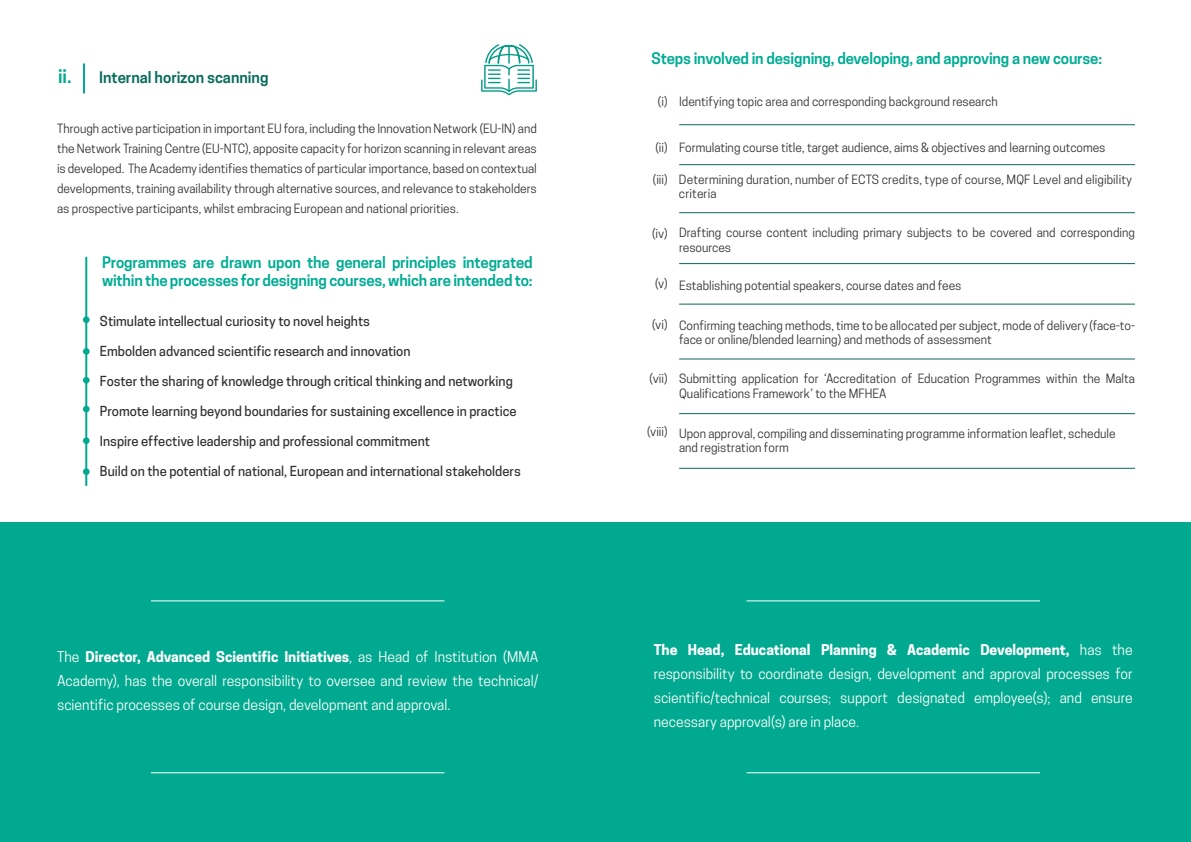
<style>
.page{position:relative;width:1191px;height:842px;background:#fff}
.page>*{position:absolute;margin:0;border:0;box-sizing:border-box;transform-origin:0 0}
.Title_3{font:600 18px "Cooper Hewitt";color:#00a98f}
.Title_3-2{font:600 15px/18px "Cooper Hewitt";letter-spacing:-.01em;color:#00ac94}
.Title_3-3{font:600 15px "Cooper Hewitt";letter-spacing:-.005em;color:#0a6c5d}
.Title_3-4{font:14px/24px "Cooper Hewitt";color:#fff;text-align:justify}
.Title_3-5{font:500 13px "Cooper Hewitt";color:#312f30}
.Title_3-6{font:12px/14.4px "Cooper Hewitt";color:#312f30}
.s1{font-weight:700}
</style>
<div class="page">
<div style="left:0;top:522px;width:1191px;height:320px;background:#00a98f"></div>
<hr style="left:83px;top:63px;width:2px;height:30px;background:#00a991">
<svg style="left:481px;top:44px;width:56px;height:51px"></svg>
<hr style="left:85px;top:257px;width:2px;height:229px;background:#00a990">
<div style="left:83px;top:348px;width:7px;height:7px;background:#00a98f;border-radius:50%"></div>
<div style="left:83px;top:316px;width:7px;height:7px;background:#00a98f;border-radius:50%"></div>
<div style="left:83px;top:377px;width:7px;height:6px;background:#00a98f;border-radius:50%"></div>
<div style="left:83px;top:437px;width:7px;height:7px;background:#00a98f;border-radius:50%"></div>
<div style="left:83px;top:406px;width:7px;height:6px;background:#00a98f;border-radius:50%"></div>
<div style="left:83px;top:468px;width:7px;height:7px;background:#00a98f;border-radius:50%"></div>
<hr style="left:679px;top:124px;width:456px;height:1px;background:#096858">
<hr style="left:679px;top:212px;width:456px;height:1px;background:#096858">
<hr style="left:679px;top:263px;width:456px;height:1px;background:#096858">
<hr style="left:679px;top:304px;width:456px;height:1px;background:#096858">
<hr style="left:679px;top:358px;width:456px;height:1px;background:#096858">
<hr style="left:679px;top:413px;width:456px;height:1px;background:#096858">
<hr style="left:679px;top:468px;width:456px;height:1px;background:#096858">
<hr style="left:679px;top:164px;width:456px;height:1px;background:#096858">
<hr style="left:151px;top:600px;width:293px;height:1px;background:#fff">
<hr style="left:746px;top:600px;width:294px;height:1px;background:#fff">
<hr style="left:151px;top:772px;width:293px;height:1px;background:#fff">
<hr style="left:746px;top:772px;width:294px;height:1px;background:#fff">
<p class="Title_3" style="left:58px;top:66px;width:15px">ii.</p>
<p class="Title_3-3" style="left:99px;top:68px;width:171px">Internal horizon scanning</p>
<p class="Title_3-6" style="left:57px;top:119px;width:481px;line-height:20px;text-align:justify">Through active participation in important EU fora, including the Innovation Network (EU-IN) and the Network Training Centre (EU-NTC), apposite capacity for horizon scanning in relevant areas is developed. The Academy identifies thematics of particular importance, based on contextual developments, training availability through alternative sources, and relevance to stakeholders as prospective participants, whilst embracing European and national priorities.</p>
<p class="Title_3-2" style="left:102px;top:254px;width:432px">Programmes are drawn upon the general principles integrated within the processes for designing courses, which are intended to:</p>
<p class="Title_3-5" style="left:100px;top:314px;width:271px">Stimulate intellectual curiosity to novel heights</p>
<p class="Title_3-5" style="left:100px;top:344px;width:312px">Embolden advanced scientific research and innovation</p>
<p class="Title_3-5" style="left:100px;top:374px;width:414px">Foster the sharing of knowledge through critical thinking and networking</p>
<p class="Title_3-5" style="left:100px;top:404px;width:418px">Promote learning beyond boundaries for sustaining excellence in practice</p>
<p class="Title_3-5" style="left:100px;top:434px;width:331px">Inspire effective leadership and professional commitment</p>
<p class="Title_3-5" style="left:100px;top:464px;width:422px">Build on the potential of national, European and international stakeholders</p>
<p class="Title_3-2" style="left:651px;top:49px;width:452px">Steps involved in designing, developing, and approving a new course:</p>
<p class="Title_3-6" style="left:658px;top:95px;width:11px">(i)</p>
<p class="Title_3-6" style="left:655px;top:140px;width:14px">(ii)</p>
<p class="Title_3-6" style="left:653px;top:173px;width:16px">(iii)</p>
<p class="Title_3-6" style="left:652px;top:226px;width:17px">(iv)</p>
<p class="Title_3-6" style="left:655px;top:277px;width:14px">(v)</p>
<p class="Title_3-6" style="left:652px;top:317px;width:17px">(vi)</p>
<p class="Title_3-6" style="left:649px;top:371px;width:20px">(vii)</p>
<p class="Title_3-6" style="left:647px;top:424px;width:22px">(viii)</p>
<p class="Title_3-6" style="left:679px;top:95px;width:320px">Identifying topic area and corresponding background research</p>
<p class="Title_3-6" style="left:679px;top:140px;width:428px">Formulating course title, target audience, aims &amp; objectives and learning outcomes</p>
<p class="Title_3-6" style="left:679px;top:172px;width:454px">Determining duration, number of ECTS credits, type of course, MQF Level and eligibility criteria</p>
<p class="Title_3-6" style="left:679px;top:225px;width:457px">Drafting course content including primary subjects to be covered and corresponding resources</p>
<p class="Title_3-6" style="left:679px;top:278px;width:284px">Establishing potential speakers, course dates and fees</p>
<p class="Title_3-6" style="left:679px;top:318px;width:457px">Confirming teaching methods, time to be allocated per subject, mode of delivery (face-to&shy;face or online/blended learning) and methods of assessment</p>
<p class="Title_3-6" style="left:679px;top:372px;width:457px">Submitting application for ‘Accreditation of Education Programmes within the Malta<br>Qualifications Framework’ to the MFHEA</p>
<p class="Title_3-6" style="left:679px;top:426px;width:438px">Upon approval, compiling and disseminating programme information leaflet, schedule and registration form</p>
<p class="Title_3-4" style="left:57px;top:645px;width:483px">The <span class="s1">Director, Advanced Scientific Initiatives</span>, as Head of Institution (MMA Academy), has the overall responsibility to oversee and review the technical/ scientific processes of course design, development and approval.</p>
<p class="Title_3-4" style="left:654px;top:638px;width:480px"><span class="s1">The Head, Educational Planning &amp; Academic Development,</span> has the responsibility to coordinate design, development and approval processes for scientific/technical courses; support designated employee(s); and ensure necessary approval(s) are in place.</p>
</div>
